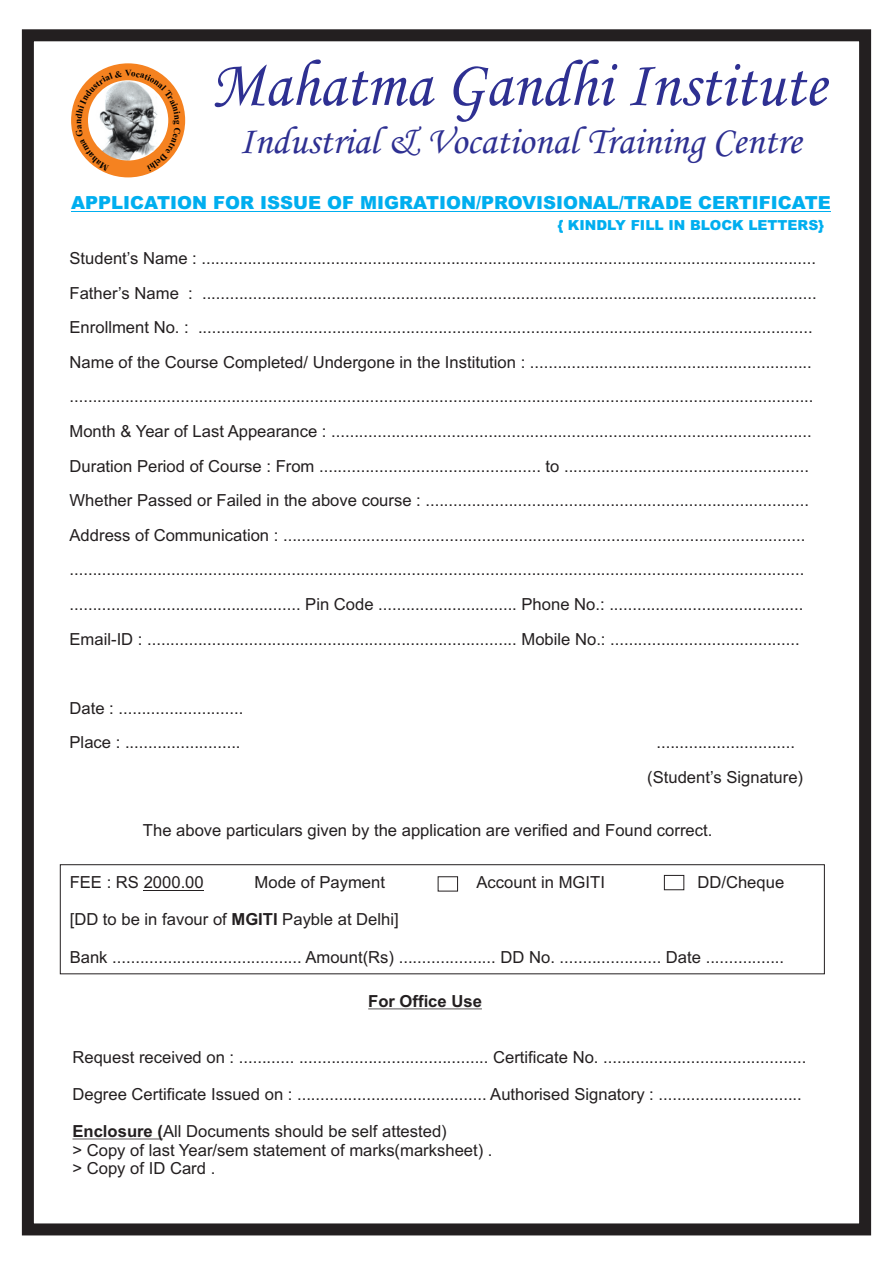
<style>
.page{position:relative;width:893px;height:1263px;background:#fff}
.page>*{position:absolute;margin:0;border:0;box-sizing:border-box;transform-origin:0 0}
.t1{font:italic 66px "Monotype Corsiva";color:#2e3092;scale:.96 1}
.t2{font:italic 39px "Monotype Corsiva";color:#2e3092}
.t3{font:900 18px "Arial";color:#00aeef}
.t4{font:16.65px/34.7px "Arial";color:#231f20}
.t5{font:700 16.65px "Arial";color:#231f20}
.t6{font:900 13.8px "Arial";color:#00aeef}
.s1{font-weight:700}
</style>
<div class="page">
<div style="left:71px;top:63px;width:114px;height:114px;background:#f58220;border-radius:50%"></div>
<hr style="left:71px;top:211px;width:760px;height:1px;background:#00aeef">
<div style="left:60px;top:864px;width:765px;height:110px;border:1px solid #231f20"></div>
<hr style="left:144px;top:890px;width:60px;height:1px;background:#231f20">
<div style="left:438px;top:876px;width:20px;height:15px;border:1px solid #231f20"></div>
<div style="left:664px;top:875px;width:20px;height:15px;border:1px solid #231f20"></div>
<hr style="left:368px;top:1008px;width:114px;height:1px;background:#231f20">
<hr style="left:72px;top:1138px;width:91px;height:1px;background:#231f20">
<div style="left:22px;top:29px;width:849px;height:1206px;border:12px solid #231f20"></div>
<svg style="left:75px;top:70px;width:106px;height:101px"></svg>
<h1 class="t1" style="left:211px;top:59px;width:643px">Mahatma Gandhi Institute</h1>
<h2 class="t2" style="left:239px;top:126px;width:564px">Industrial &amp; Vocational Training Centre</h2>
<p class="t3" style="left:71px;top:197px;width:761px">APPLICATION FOR ISSUE OF MIGRATION/PROVISIONAL/TRADE CERTIFICATE</p>
<p class="t6" style="left:558px;top:220px;width:267px">{ KINDLY FILL IN BLOCK LETTERS}</p>
<p class="t4" style="left:70px;top:242px;width:749px">Student’s Name : .....................................................................................................................................<br>Father’s Name : .....................................................................................................................................<br>Enrollment No. : .....................................................................................................................................<br>Name of the Course Completed/ Undergone in the Institution : ............................................................. .................................................................................................................................................................<br>Month &amp; Year of Last Appearance : ........................................................................................................<br>Duration Period of Course : From ................................................ to .....................................................<br>Whether Passed or Failed in the above course : ...................................................................................<br>Address of Communication : ................................................................................................................. ............................................................................................................................................................... .................................................. Pin Code .............................. Phone No.: ..........................................<br>Email-ID : ................................................................................ Mobile No.: .........................................</p>
<p class="t4" style="left:70px;top:692px;width:175px">Date : ...........................<br>Place : .........................</p>
<p class="t4" style="left:647px;top:727px;width:157px;text-align:center">.............................. (Student’s Signature)</p>
<p class="t4" style="left:143px;top:814px;width:571px">The above particulars given by the application are verified and Found correct.</p>
<p class="t4" style="left:70px;top:867px;width:136px">FEE : RS 2000.00</p>
<p class="t4" style="left:255px;top:867px;width:132px">Mode of Payment</p>
<p class="t4" style="left:476px;top:867px;width:130px">Account in MGITI</p>
<p class="t4" style="left:697px;top:867px;width:88px">DD/Cheque</p>
<p class="t4" style="left:70px;top:904px;width:331px">[DD to be in favour of <span class="s1">MGITI</span> Payble at Delhi]</p>
<p class="t4" style="left:70px;top:941px;width:716px">Bank ......................................... Amount(Rs) ..................... DD No. ...................... Date .................</p>
<p class="t5" style="left:368px;top:995px;width:115px">For Office Use</p>
<p class="t4" style="left:72px;top:1041px;width:735px">Request received on : ............ ......................................... Certificate No. ............................................</p>
<p class="t4" style="left:72px;top:1078px;width:731px">Degree Certificate Issued on : ......................................... Authorised Signatory : ...............................</p>
<p class="t4" style="left:72px;top:1123px;width:422px;line-height:18.6px"><span class="s1">Enclosure (</span>All Documents should be self attested)<br>&gt; Copy of last Year/sem statement of marks(marksheet) . &gt; Copy of ID Card .</p>
</div>
